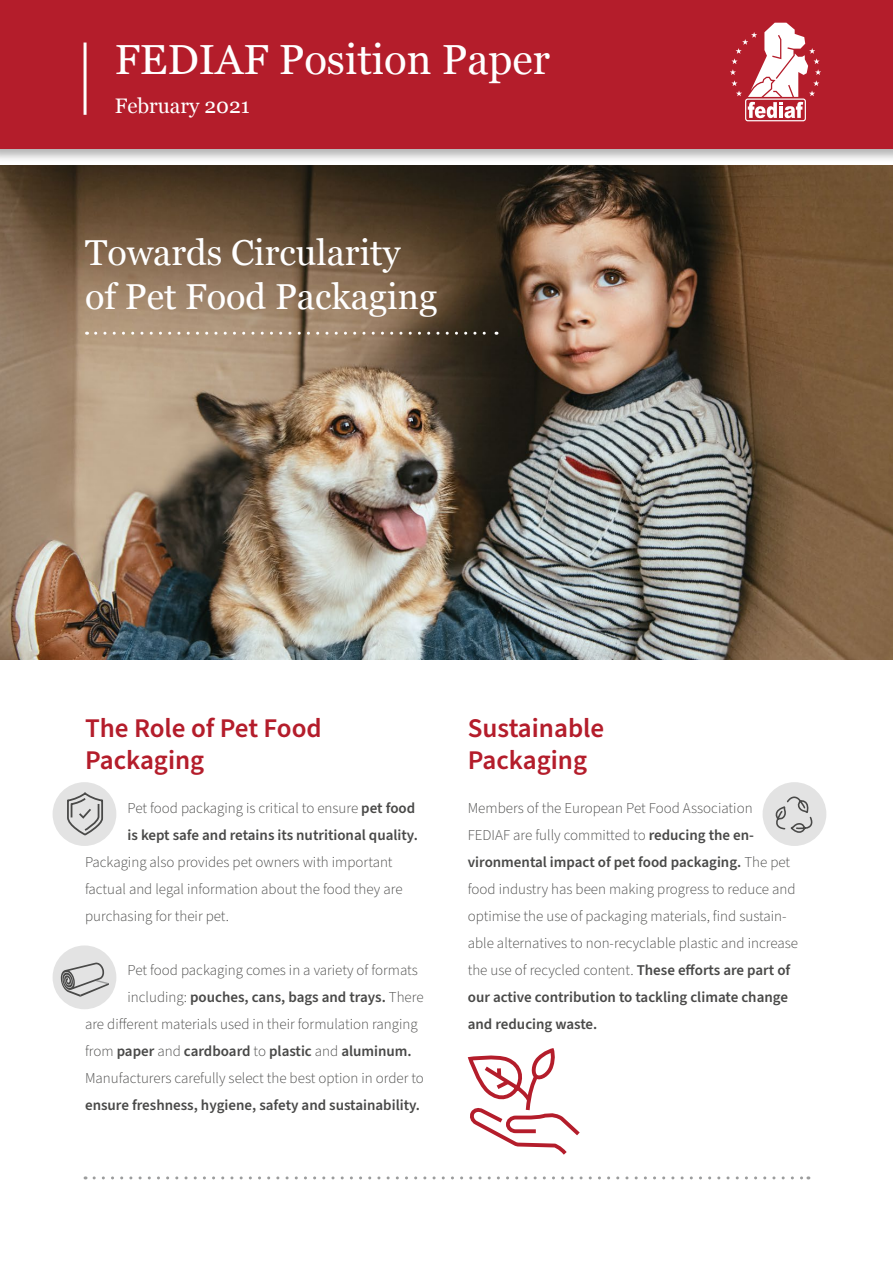
<style>
.page{position:relative;width:893px;height:1263px;background:#fff}
.page>*{position:absolute;margin:0;border:0;box-sizing:border-box;transform-origin:0 0}
.t1{font:42px "Georgia";color:#fff}
.t2{font:36px/43.2px "Georgia";color:#fff}
.t3{font:600 27px/32.4px "Source Sans Pro";color:#b41d2b}
.t4{font:21px "Georgia";color:#fff}
.t5{font:300 15px/27px "Source Sans Pro";color:#494948}
.t6{font:600 15px/27px "Source Sans Pro";color:#494948}
.s1{font-weight:300}
.s2{font-weight:600}
</style>
<div class="page">
<div style="left:0;top:0;width:893px;height:163px;background:#000;opacity:.3"></div>
<div style="left:0;top:0;width:893px;height:149px;background:#b41d2b"></div>
<img style="left:0;top:166px;width:893px;height:493px">
<div style="left:53px;top:782px;width:63px;height:64px;background:#e3e3e3;border-radius:50%"></div>
<div style="left:763px;top:782px;width:63px;height:64px;background:#e3e3e3;border-radius:50%"></div>
<div style="left:53px;top:945px;width:63px;height:64px;background:#e3e3e3;border-radius:50%"></div>
<svg style="left:775px;top:796px;width:38px;height:37px"></svg>
<svg style="left:61px;top:962px;width:48px;height:35px"></svg>
<svg style="left:67px;top:792px;width:36px;height:44px"></svg>
<svg style="left:96px;top:332px;width:401px;height:3px"></svg>
<svg style="left:94px;top:1176px;width:715px;height:3px"></svg>
<hr style="left:84px;top:43px;width:3px;height:72px;background:#fff">
<svg style="left:730px;top:23px;width:91px;height:98px"></svg>
<svg style="left:467px;top:1050px;width:113px;height:105px"></svg>
<h1 class="t1" style="left:115px;top:29px;width:437px">FEDIAF Position Paper</h1>
<h3 class="t4" style="left:115px;top:91px;width:137px">February 2021</h3>
<h2 class="t2" style="left:85px;top:230px;width:354px">Towards Circularity of Pet Food Packaging</h2>
<h3 class="t3" style="left:85px;top:712px;width:238px">The Role of Pet Food<br>Packaging</h3>
<h3 class="t3" style="left:468px;top:712px;width:138px">Sustainable<br>Packaging</h3>
<p class="t6" style="left:128px;top:795px;width:292px"><span class="s1">Pet food packaging is critical to ensure</span> pet food is kept safe and retains its nutritional quality.</p>
<p class="t5" style="left:85px;top:849px;width:319px">Packaging also provides pet owners with important factual and legal information about the food they are purchasing for their pet.</p>
<p class="t5" style="left:128px;top:957px;width:292px">Pet food packaging comes in a variety of formats</p>
<p class="t6" style="left:128px;top:984px;width:298px"><span class="s1">including:</span> pouches, cans, bags and trays. <span class="s1">There</span></p>
<p class="t5" style="left:85px;top:1011px;width:334px">are different materials used in their formulation ranging</p>
<p class="t6" style="left:85px;top:1038px;width:328px"><span class="s1">from</span> paper <span class="s1">and</span> cardboard <span class="s1">to</span> plastic <span class="s1">and</span> aluminum.</p>
<p class="t5" style="left:85px;top:1065px;width:340px">Manufacturers carefully select the best option in order to</p>
<p class="t6" style="left:85px;top:1092px;width:336px">ensure freshness, hygiene, safety and sustainability.</p>
<p class="t5" style="left:468px;top:795px;width:332px">Members of the European Pet Food Association FEDIAF are fully committed to <span class="s2">reducing the en&shy;vironmental impact of pet food packaging.</span> The pet food industry has been making progress to reduce and optimise the use of packaging materials, find sustain&shy;able alternatives to non-recyclable plastic and increase the use of recycled content. <span class="s2">These efforts are part of our active contribution to tackling climate change and reducing waste.</span></p>
</div>
